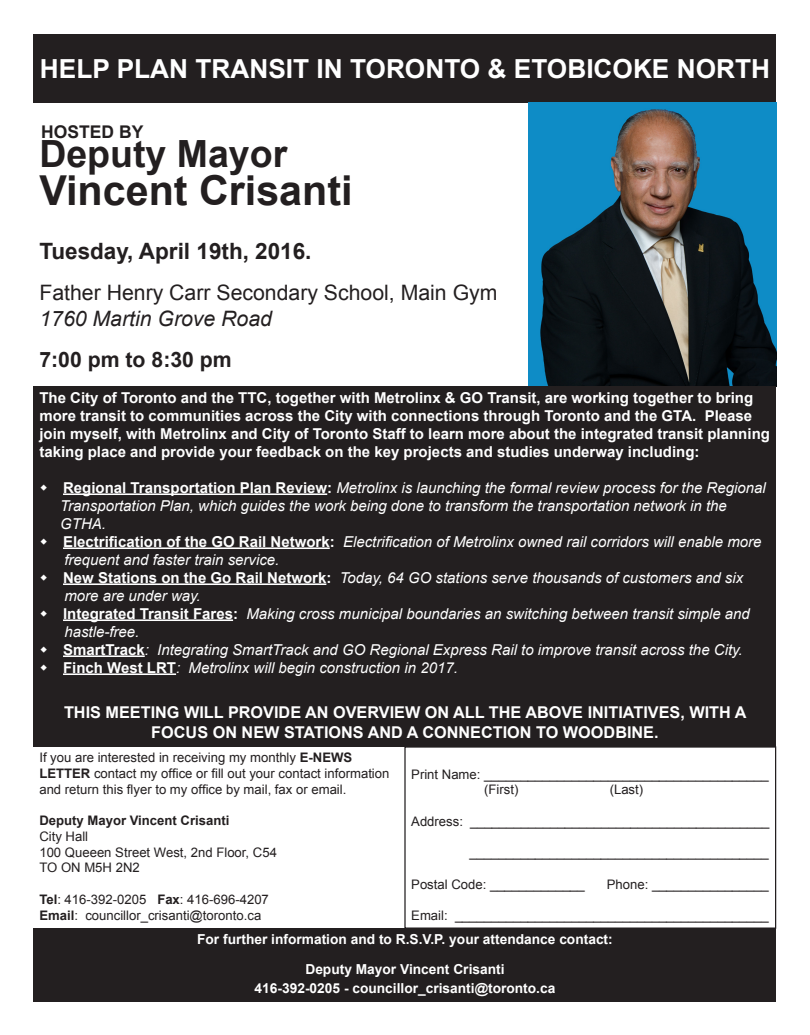
<style>
.page{position:relative;width:810px;height:1035px;background:#fff}
.page>*{position:absolute;margin:0;border:0;box-sizing:border-box;transform-origin:0 0}
.t1{font:700 41.25px "Arial";color:#231f20}
.t2{font:700 37.5px "Arial";color:#231f20}
.t3{font:700 26.25px "Arial";color:#fff}
.t4{font:700 22.5px "Arial";color:#231f20}
.t5{font:21.25px "Arial";color:#231f20}
.t6{font:italic 21.25px "Arial";color:#231f20}
.t7{font:700 21.25px "Arial";color:#231f20}
.t8{font:700 17.5px "Arial";color:#231f20}
.t9{font:700 16.25px "Arial";color:#fff}
.t10{font:italic 15px "Arial";color:#fff}
.t11{font:700 15px/18px "Arial";color:#fff}
.t12{font:700 13.75px "Arial";color:#fff}
.t13{font:13.12px/15.8px "Arial";color:#231f20}
.t14{font:700 13.12px "Arial";color:#231f20}
.s1{font-weight:700;font-style:normal}
.s2{font-weight:700}
</style>
<div class="page">
<div style="left:34px;top:34px;width:742px;height:69px;background:#231f20"></div>
<img style="left:528px;top:103px;width:248px;height:283px">
<div style="left:34px;top:386px;width:742px;height:361px;background:#231f20"></div>
<hr style="left:63px;top:493px;width:264px;height:2px;background:#fff">
<hr style="left:63px;top:547px;width:267px;height:2px;background:#fff">
<hr style="left:63px;top:583px;width:263px;height:2px;background:#fff">
<hr style="left:63px;top:619px;width:170px;height:2px;background:#fff">
<hr style="left:63px;top:655px;width:82px;height:2px;background:#fff">
<hr style="left:63px;top:673px;width:113px;height:2px;background:#fff">
<div style="left:34px;top:928px;width:742px;height:73px;background:#231f20"></div>
<div style="left:404px;top:746px;width:372px;height:183px;border:1px solid #231f20"></div>
<p class="t3" style="left:40px;top:51px;width:732px">HELP PLAN TRANSIT IN TORONTO &amp; ETOBICOKE NORTH</p>
<p class="t8" style="left:41px;top:120px;width:104px">HOSTED BY</p>
<p class="t2" style="left:39px;top:129px;width:249px">Deputy Mayor</p>
<p class="t1" style="left:39px;top:163px;width:315px">Vincent Crisanti</p>
<p class="t4" style="left:39px;top:236px;width:274px">Tuesday, April 19th, 2016.</p>
<p class="t5" style="left:39px;top:279px;width:460px">Father Henry Carr Secondary School, Main Gym</p>
<p class="t6" style="left:39px;top:304px;width:234px">1760 Martin Grove Road</p>
<p class="t7" style="left:39px;top:345px;width:194px">7:00 pm to 8:30 pm</p>
<p class="t11" style="left:39px;top:389px;width:732px">The City of Toronto and the TTC, together with Metrolinx &amp; GO Transit, are working together to bring more transit to communities across the City with connections through Toronto and the GTA. Please join myself, with Metrolinx and City of Toronto Staff to learn more about the integrated transit planning taking place and provide your feedback on the key projects and studies underway including:</p>
<p class="t10" style="left:63px;top:478px;width:704px"><span class="s1">Regional Transportation Plan Review:</span> Metrolinx is launching the formal review process for the Regional</p>
<p class="t10" style="left:60px;top:496px;width:668px">Transportation Plan, which guides the work being done to transform the transportation network in the</p>
<p class="t10" style="left:60px;top:514px;width:47px">GTHA.</p>
<p class="t10" style="left:63px;top:532px;width:700px"><span class="s1">Electrification of the GO Rail Network:</span> Electrification of Metrolinx owned rail corridors will enable more</p>
<p class="t10" style="left:64px;top:550px;width:217px">frequent and faster train service.</p>
<p class="t10" style="left:63px;top:568px;width:682px"><span class="s1">New Stations on the Go Rail Network:</span> Today, 64 GO stations serve thousands of customers and six</p>
<p class="t10" style="left:64px;top:586px;width:138px">more are under way.</p>
<p class="t10" style="left:63px;top:604px;width:688px"><span class="s1">Integrated Transit Fares:</span> Making cross municipal boundaries an switching between transit simple and</p>
<p class="t10" style="left:64px;top:622px;width:77px">hastle-free.</p>
<p class="t10" style="left:63px;top:640px;width:681px"><span class="s1">SmartTrack</span>: Integrating SmartTrack and GO Regional Express Rail to improve transit across the City.</p>
<p class="t10" style="left:63px;top:658px;width:396px"><span class="s1">Finch West LRT</span>: Metrolinx will begin construction in 2017.</p>
<p class="t9" style="left:64px;top:702px;width:684px">THIS MEETING WILL PROVIDE AN OVERVIEW ON ALL THE ABOVE INITIATIVES, WITH A</p>
<p class="t9" style="left:151px;top:721px;width:509px">FOCUS ON NEW STATIONS AND A CONNECTION TO WOODBINE.</p>
<p class="t13" style="left:39px;top:750px;width:314px">If you are interested in receiving my monthly <span class="s2">E-NEWS</span></p>
<p class="t13" style="left:39px;top:766px;width:352px"><span class="s2">LETTER</span> contact my office or fill out your contact information and return this flyer to my office by mail, fax or email.</p>
<p class="t14" style="left:39px;top:812px;width:192px">Deputy Mayor Vincent Crisanti</p>
<p class="t13" style="left:39px;top:829px;width:50px">City Hall</p>
<p class="t13" style="left:39px;top:844px;width:239px">100 Queeen Street West, 2nd Floor, C54</p>
<p class="t13" style="left:39px;top:860px;width:102px">TO ON M5H 2N2</p>
<p class="t13" style="left:39px;top:892px;width:231px"><span class="s2">Tel</span>: 416-392-0205 <span class="s2">Fax</span>: 416-696-4207</p>
<p class="t13" style="left:39px;top:907px;width:223px"><span class="s2">Email</span>: councillor_crisanti@toronto.ca</p>
<p class="t13" style="left:411px;top:766px;width:359px">Print Name: _______________________________________</p>
<p class="t13" style="left:484px;top:782px;width:36px">(First)</p>
<p class="t13" style="left:610px;top:782px;width:35px">(Last)</p>
<p class="t13" style="left:411px;top:813px;width:360px">Address: _________________________________________</p>
<p class="t13" style="left:470px;top:845px;width:301px">_________________________________________</p>
<p class="t13" style="left:411px;top:876px;width:175px">Postal Code: _____________</p>
<p class="t13" style="left:607px;top:876px;width:164px">Phone: ________________</p>
<p class="t13" style="left:411px;top:908px;width:359px">Email: ___________________________________________</p>
<p class="t12" style="left:197px;top:930px;width:417px">For further information and to R.S.V.P. your attendance contact:</p>
<p class="t12" style="left:305px;top:960px;width:201px">Deputy Mayor Vincent Crisanti</p>
<p class="t12" style="left:255px;top:979px;width:302px">416-392-0205 - councillor_crisanti@toronto.ca</p>
</div>
